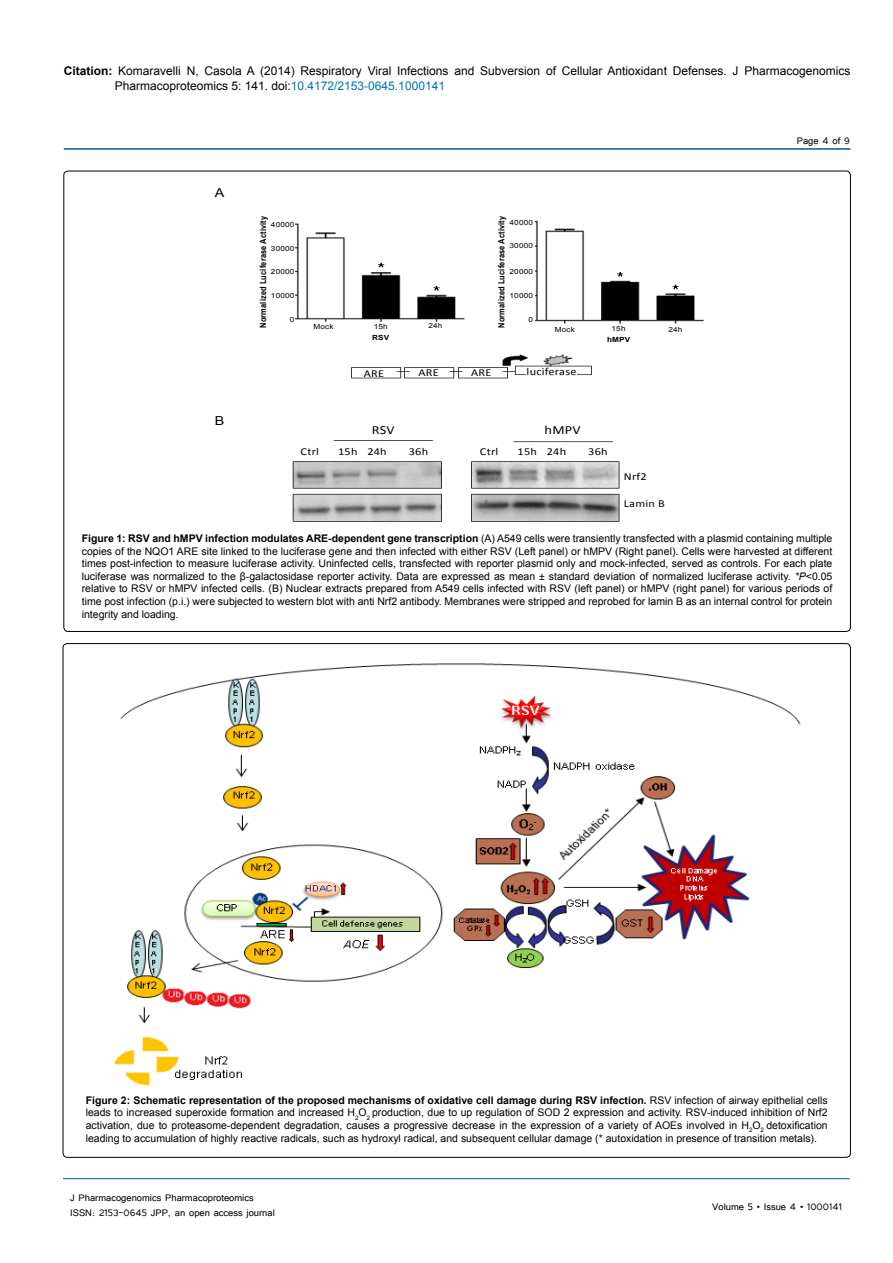
<style>
.page{position:relative;width:893px;height:1263px;background:#fff}
.page>*{position:absolute;margin:0;border:0;box-sizing:border-box;transform-origin:0 0}
.t1{font:12.3px "Calibri";letter-spacing:.015em;color:#000;scale:1.16 1}
.t2{font:12.3px "Arial";color:#000;scale:1.16 1}
.t3{font:12px/14.4px "Arial";color:#000}
.t4{font:12px/14.4px "Tunga";color:#000}
.t5{font:10.65px "Calibri";letter-spacing:.02em;color:#000;scale:1.16 1}
.t6{font:10.5px/12.6px "Arial";color:#000;text-align:justify}
.t7{font:700 8.55px "Arial";letter-spacing:.02em;color:#000;scale:.86 1}
.t8{font:7.05px "Arial";letter-spacing:.02em;color:#000;scale:1.16 1}
.t9{font:700 7.05px "Arial";letter-spacing:.02em;color:#000;scale:1.16 1}
.s1{font-weight:700}
.s2{color:#0072bc}
.s3{font-style:italic}
</style>
<div class="page">
<hr style="left:64px;top:148px;width:786px;height:2px;background:#005a96">
<hr style="left:63px;top:1178px;width:787px;height:1px;background:#005a96">
<img style="left:292px;top:220px;width:412px;height:302px">
<div style="left:359px;top:369px;width:30px;height:8px;background:#fff"></div>
<div style="left:414px;top:369px;width:30px;height:8px;background:#fff"></div>
<div style="left:467px;top:369px;width:30px;height:8px;background:#fff"></div>
<div style="left:527px;top:367px;width:50px;height:8px;background:#fff"></div>
<div style="left:356px;top:420px;width:82px;height:17px;background:#fff"></div>
<div style="left:516px;top:420px;width:83px;height:17px;background:#fff"></div>
<div style="left:622px;top:468px;width:62px;height:51px;background:#fff"></div>
<div style="left:292px;top:443px;width:319px;height:17px;background:#fff"></div>
<div style="left:541px;top:325px;width:154px;height:25px;background:#fff"></div>
<div style="left:300px;top:322px;width:171px;height:32px;background:#fff"></div>
<div style="left:472px;top:201px;width:63px;height:131px;background:#fff"></div>
<div style="left:210px;top:186px;width:85px;height:161px;background:#fff"></div>
<img style="left:114px;top:663px;width:687px;height:423px">
<p class="t3" style="left:115px;top:64px;width:737px;text-indent:-51px"><span class="s1">Citation:</span> Komaravelli N, Casola A (2014) Respiratory Viral Infections and Subversion of Cellular Antioxidant Defenses. J Pharmacogenomics<br>Pharmacoproteomics 5: 141. doi:<span class="s2">10.4172/2153-0645.1000141</span></p>
<p class="t2" style="left:215px;top:184px;width:10px">A</p>
<p class="t2" style="left:215px;top:412px;width:10px">B</p>
<p class="t7" style="left:257px;top:328px;width:132px;rotate:-90deg">Normalized Luciferase Activity</p>
<p class="t8" style="left:271px;top:220px;width:22px">40000</p>
<p class="t8" style="left:271px;top:243px;width:22px">30000</p>
<p class="t8" style="left:271px;top:267px;width:22px">20000</p>
<p class="t8" style="left:271px;top:291px;width:22px">10000</p>
<p class="t8" style="left:290px;top:315px;width:5px">0</p>
<p class="t8" style="left:314px;top:322px;width:19px">Mock</p>
<p class="t8" style="left:374px;top:322px;width:14px">15h</p>
<p class="t9" style="left:372px;top:333px;width:16px">RSV</p>
<p class="t5" style="left:364px;top:366px;width:19px">ARE</p>
<p class="t8" style="left:428px;top:321px;width:14px">24h</p>
<p class="t7" style="left:496px;top:328px;width:132px;rotate:-90deg">Normalized Luciferase Activity</p>
<p class="t8" style="left:510px;top:217px;width:22px">40000</p>
<p class="t8" style="left:510px;top:241px;width:22px">30000</p>
<p class="t8" style="left:510px;top:267px;width:22px">20000</p>
<p class="t8" style="left:510px;top:291px;width:22px">10000</p>
<p class="t8" style="left:528px;top:315px;width:5px">0</p>
<p class="t8" style="left:555px;top:325px;width:19px">Mock</p>
<p class="t8" style="left:612px;top:324px;width:14px">15h</p>
<p class="t9" style="left:607px;top:335px;width:22px">hMPV</p>
<p class="t5" style="left:418px;top:366px;width:19px">ARE</p>
<p class="t5" style="left:471px;top:366px;width:19px">ARE</p>
<p class="t5" style="left:527px;top:364px;width:44px">luciferase</p>
<p class="t1" style="left:372px;top:422px;width:21px">RSV</p>
<p class="t1" style="left:545px;top:422px;width:33px">hMPV</p>
<p class="t5" style="left:301px;top:445px;width:17px">Ctrl</p>
<p class="t5" style="left:338px;top:445px;width:43px">15h 24h</p>
<p class="t5" style="left:409px;top:445px;width:18px">36h</p>
<p class="t5" style="left:480px;top:445px;width:17px">Ctrl</p>
<p class="t5" style="left:518px;top:445px;width:43px">15h 24h</p>
<p class="t5" style="left:588px;top:445px;width:18px">36h</p>
<p class="t8" style="left:668px;top:325px;width:14px">24h</p>
<p class="t5" style="left:624px;top:470px;width:21px">Nrf2</p>
<p class="t5" style="left:624px;top:497px;width:37px">Lamin B</p>
<p class="t4" style="left:797px;top:133px;width:55px">Page 4 of 9</p>
<p class="t6" style="left:82px;top:532px;width:752px"><span class="s1">Figure 1: RSV and hMPV infection modulates ARE-dependent gene transcription</span> (A) A549 cells were transiently transfected with a plasmid containing multiple copies of the NQO1 ARE site linked to the luciferase gene and then infected with either RSV (Left panel) or hMPV (Right panel). Cells were harvested at different times post-infection to measure luciferase activity. Uninfected cells, transfected with reporter plasmid only and mock-infected, served as controls. For each plate luciferase was normalized to the β-galactosidase reporter activity. Data are expressed as mean ± standard deviation of normalized luciferase activity. <span class="s3">*P</span>&lt;0.05 relative to RSV or hMPV infected cells. (B) Nuclear extracts prepared from A549 cells infected with RSV (left panel) or hMPV (right panel) for various periods of time post infection (p.i.) were subjected to western blot with anti Nrf2 antibody. Membranes were stripped and reprobed for lamin B as an internal control for protein integrity and loading.</p>
<p class="t6" style="left:86px;top:1094px;width:743px"><span class="s1">Figure 2: Schematic representation of the proposed mechanisms of oxidative cell damage during RSV infection.</span> RSV infection of airway epithelial cells leads to increased superoxide formation and increased H<sub>2</sub>O<sub>2</sub> production, due to up regulation of SOD 2 expression and activity. RSV-induced inhibition of Nrf2 activation, due to proteasome-dependent degradation, causes a progressive decrease in the expression of a variety of AOEs involved in H<sub>2</sub>O<sub>2</sub> detoxification leading to accumulation of highly reactive radicals, such as hydroxyl radical, and subsequent cellular damage (* autoxidation in presence of transition metals).</p>
<p class="t4" style="left:70px;top:1190px;width:206px">J Pharmacogenomics Pharmacoproteomics<br>ISSN: 2153-0645 JPP, an open access journal</p>
<p class="t4" style="left:712px;top:1199px;width:131px">Volume 5 • Issue 4 • 1000141</p>
</div>
